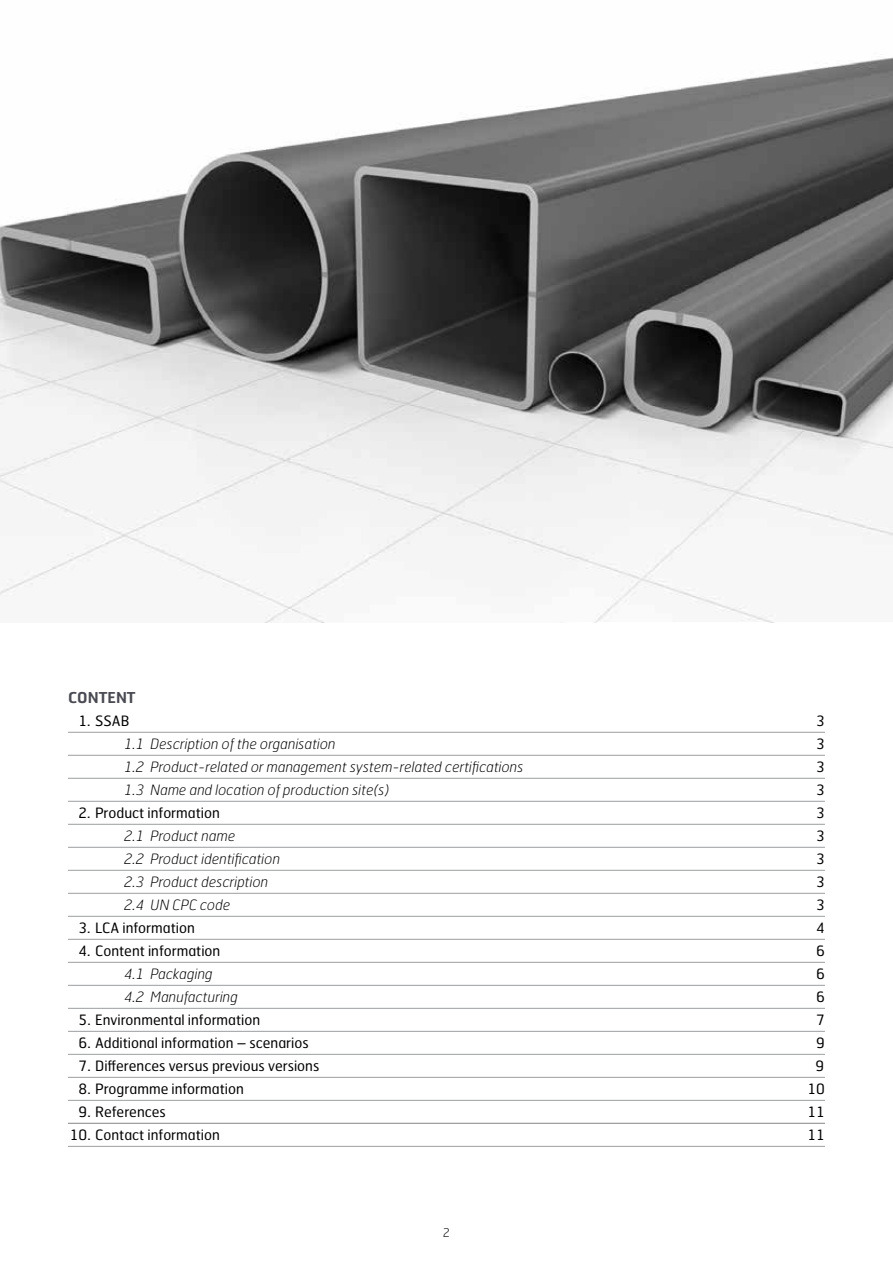
<style>
.page{position:relative;width:893px;height:1263px;background:#fff}
.page>*{position:absolute;margin:0;border:0;box-sizing:border-box;transform-origin:0 0}
.t1{font:600 15px "Hermes FB";color:#494a52}
.t2{font:14.25px "Hermes FB";color:#000}
.t3{font:italic 100 14.25px "Hermes FB";color:#000}
.t4{font:100 12px "Hermes FB";color:#000}
</style>
<div class="page">
<img style="left:0;top:57px;width:893px;height:566px">
<hr style="left:68px;top:732px;width:757px;height:1px;background:#9c9e9f">
<hr style="left:68px;top:755px;width:757px;height:1px;background:#9c9e9f">
<hr style="left:68px;top:778px;width:757px;height:1px;background:#9c9e9f">
<hr style="left:68px;top:801px;width:757px;height:1px;background:#9c9e9f">
<hr style="left:68px;top:824px;width:757px;height:1px;background:#9c9e9f">
<hr style="left:68px;top:847px;width:757px;height:1px;background:#9c9e9f">
<hr style="left:68px;top:870px;width:757px;height:1px;background:#9c9e9f">
<hr style="left:68px;top:893px;width:757px;height:1px;background:#9c9e9f">
<hr style="left:68px;top:916px;width:757px;height:1px;background:#9c9e9f">
<hr style="left:68px;top:939px;width:757px;height:1px;background:#9c9e9f">
<hr style="left:68px;top:962px;width:757px;height:1px;background:#9c9e9f">
<hr style="left:68px;top:985px;width:757px;height:1px;background:#9c9e9f">
<hr style="left:68px;top:1008px;width:757px;height:1px;background:#9c9e9f">
<hr style="left:68px;top:1031px;width:757px;height:1px;background:#9c9e9f">
<hr style="left:68px;top:1054px;width:757px;height:1px;background:#9c9e9f">
<hr style="left:68px;top:1077px;width:757px;height:1px;background:#9c9e9f">
<hr style="left:68px;top:1100px;width:757px;height:1px;background:#9c9e9f">
<hr style="left:68px;top:1123px;width:757px;height:1px;background:#9c9e9f">
<hr style="left:68px;top:1146px;width:757px;height:1px;background:#9c9e9f">
<p class="t1" style="left:68px;top:687px;width:69px">CONTENT</p>
<p class="t2" style="left:79px;top:711px;width:52px">1. SSAB</p>
<p class="t2" style="left:816px;top:711px;width:10px">3</p>
<p class="t3" style="left:124px;top:734px;width:213px">1.1 Description of the organisation</p>
<p class="t2" style="left:816px;top:734px;width:10px">3</p>
<p class="t3" style="left:124px;top:757px;width:401px">1.2 Product-related or management system-related certifications</p>
<p class="t2" style="left:816px;top:757px;width:10px">3</p>
<p class="t3" style="left:124px;top:780px;width:267px">1.3 Name and location of production site(s)</p>
<p class="t2" style="left:816px;top:780px;width:10px">3</p>
<p class="t2" style="left:79px;top:803px;width:143px">2. Product information</p>
<p class="t2" style="left:816px;top:803px;width:10px">3</p>
<p class="t3" style="left:124px;top:826px;width:113px">2.1 Product name</p>
<p class="t2" style="left:816px;top:826px;width:10px">3</p>
<p class="t3" style="left:124px;top:849px;width:158px">2.2 Product identification</p>
<p class="t2" style="left:816px;top:849px;width:10px">3</p>
<p class="t3" style="left:124px;top:872px;width:146px">2.3 Product description</p>
<p class="t2" style="left:816px;top:872px;width:10px">3</p>
<p class="t3" style="left:124px;top:895px;width:108px">2.4 UN CPC code</p>
<p class="t2" style="left:816px;top:895px;width:10px">3</p>
<p class="t2" style="left:79px;top:918px;width:118px">3. LCA information</p>
<p class="t2" style="left:816px;top:918px;width:10px">4</p>
<p class="t2" style="left:79px;top:941px;width:143px">4. Content information</p>
<p class="t2" style="left:816px;top:941px;width:10px">6</p>
<p class="t3" style="left:124px;top:964px;width:90px">4.1 Packaging</p>
<p class="t2" style="left:816px;top:964px;width:10px">6</p>
<p class="t3" style="left:124px;top:987px;width:115px">4.2 Manufacturing</p>
<p class="t2" style="left:816px;top:987px;width:10px">6</p>
<p class="t2" style="left:79px;top:1010px;width:183px">5. Environmental information</p>
<p class="t2" style="left:816px;top:1010px;width:10px">7</p>
<p class="t2" style="left:79px;top:1033px;width:232px">6. Additional information – scenarios</p>
<p class="t2" style="left:816px;top:1033px;width:10px">9</p>
<p class="t2" style="left:79px;top:1056px;width:242px">7. Differences versus previous versions</p>
<p class="t2" style="left:815px;top:1056px;width:10px">9</p>
<p class="t2" style="left:79px;top:1079px;width:167px">8. Programme information</p>
<p class="t2" style="left:807px;top:1079px;width:19px">10</p>
<p class="t2" style="left:79px;top:1102px;width:89px">9. References</p>
<p class="t2" style="left:807px;top:1102px;width:19px">11</p>
<p class="t2" style="left:70px;top:1125px;width:152px">10. Contact information</p>
<p class="t2" style="left:808px;top:1125px;width:19px">11</p>
<p class="t4" style="left:443px;top:1225px;width:9px">2</p>
</div>
